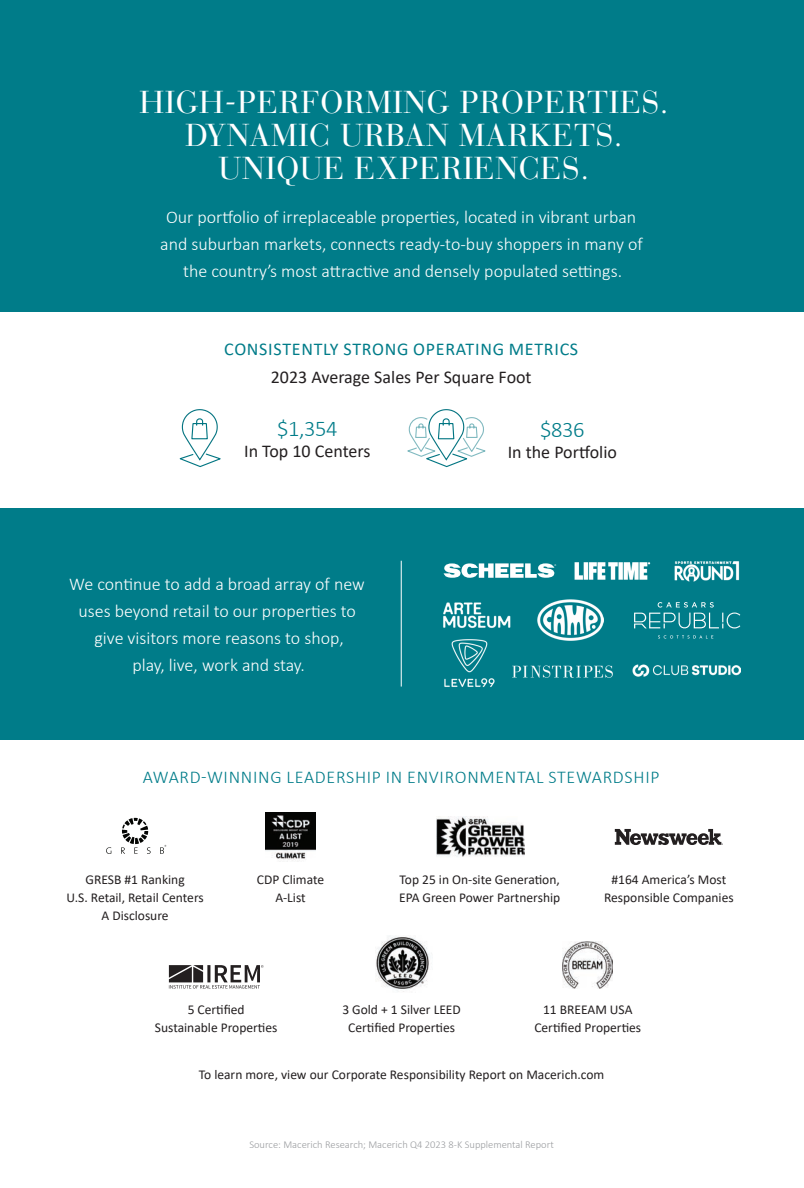
<style>
.page{position:relative;width:804px;height:1188px;background:#fff}
.page>*{position:absolute;margin:0;border:0;box-sizing:border-box;transform-origin:0 0}
.t1{font:31.5px/33px "Bauer Bodoni Std";letter-spacing:.02em;color:#fff;text-align:center}
.t2{font:300 22.5px "Calibri";letter-spacing:-.02em;color:#007c89}
.Back_subhead{font:300 18px/27px "Calibri";color:#fff;text-align:center}
.Back_subhead-2{font:18px/28.5px "Calibri";letter-spacing:.03em;color:#007c89;text-align:center}
.Back_subhead-3{font:300 18px "Calibri";letter-spacing:.04em;color:#007c89}
.t3{font:18px "Calibri";color:#231f20}
.t4{font:13.5px/18px "Calibri";color:#231f20;text-align:center}
.City{font:300 10.5px "Calibri";color:#9a9c9f}
.s1{color:#231f20}
</style>
<div class="page">
<div style="left:0;top:0;width:803px;height:311px;background:#007c89"></div>
<div style="left:0;top:508px;width:802px;height:232px;background:#007c89"></div>
<hr style="left:400px;top:561px;width:1px;height:126px;background:#fff">
<svg style="left:179px;top:409px;width:42px;height:59px"></svg>
<img style="left:556px;top:562px;width:95px;height:17px">
<img style="left:674px;top:561px;width:66px;height:21px">
<img style="left:512px;top:665px;width:101px;height:13px">
<img style="left:443px;top:613px;width:68px;height:15px">
<img style="left:632px;top:664px;width:108px;height:13px">
<img style="left:444px;top:639px;width:51px;height:48px">
<svg style="left:407px;top:409px;width:149px;height:204px"></svg>
<svg style="left:634px;top:602px;width:106px;height:37px"></svg>
<img style="left:537px;top:600px;width:66px;height:41px">
<svg style="left:169px;top:965px;width:94px;height:24px"></svg>
<img style="left:376px;top:936px;width:54px;height:56px">
<img style="left:436px;top:816px;width:88px;height:41px">
<svg style="left:106px;top:847px;width:5px;height:7px"></svg>
<svg style="left:121px;top:818px;width:29px;height:36px"></svg>
<svg style="left:160px;top:845px;width:6px;height:9px"></svg>
<svg style="left:614px;top:829px;width:108px;height:16px"></svg>
<img style="left:562px;top:942px;width:50px;height:47px">
<img style="left:265px;top:812px;width:50px;height:50px">
<p class="t1" style="left:139px;top:86px;width:530px">HIGH-PERFORMING PROPERTIES.<br>DYNAMIC URBAN MARKETS.<br>UNIQUE EXPERIENCES.</p>
<p class="Back_subhead" style="left:160px;top:203px;width:484px">Our portfolio of irreplaceable properties, located in vibrant urban and suburban markets, connects ready-to-buy shoppers in many of the country’s most attractive and densely populated settings.</p>
<p class="Back_subhead-2" style="left:224px;top:334px;width:355px">CONSISTENTLY STRONG OPERATING METRICS<br><span class="s1">2023 Average Sales Per Square Foot</span></p>
<p class="t2" style="left:277px;top:414px;width:62px">$1,354</p>
<p class="t3" style="left:244px;top:438px;width:128px">In Top 10 Centers</p>
<p class="Back_subhead" style="left:69px;top:571px;width:297px">We continue to add a broad array of new uses beyond retail to our properties to give visitors more reasons to shop,<br>play, live, work and stay.</p>
<p class="t2" style="left:540px;top:416px;width:46px">$836</p>
<p class="t3" style="left:507px;top:440px;width:111px">In the Portfolio</p>
<p class="Back_subhead-3" style="left:143px;top:765px;width:518px">AWARD-WINNING LEADERSHIP IN ENVIRONMENTAL STEWARDSHIP</p>
<p class="t4" style="left:66px;top:870px;width:139px">GRESB #1 Ranking<br>U.S. Retail, Retail Centers</p>
<p class="t4" style="left:101px;top:906px;width:69px">A Disclosure</p>
<p class="t4" style="left:257px;top:870px;width:69px">CDP Climate<br>A-List</p>
<p class="t4" style="left:399px;top:870px;width:163px;text-align:left">Top 25 in On-site Generation,<br>EPA Green Power Partnership</p>
<p class="t4" style="left:611px;top:870px;width:116px">#164 America’s Most</p>
<p class="t4" style="left:603px;top:888px;width:131px">Responsible Companies</p>
<p class="t4" style="left:155px;top:1001px;width:124px">5 Certified<br>Sustainable Properties</p>
<p class="t4" style="left:342px;top:1001px;width:120px">3 Gold + 1 Silver LEED<br>Certified Properties</p>
<p class="t4" style="left:534px;top:1001px;width:108px">11 BREEAM USA<br>Certified Properties</p>
<p class="t4" style="left:199px;top:1066px;width:407px">To learn more, view our Corporate Responsibility Report on Macerich.com</p>
<p class="City" style="left:249px;top:1138px;width:306px">Source: Macerich Research; Macerich Q4 2023 8-K Supplemental Report</p>
</div>
